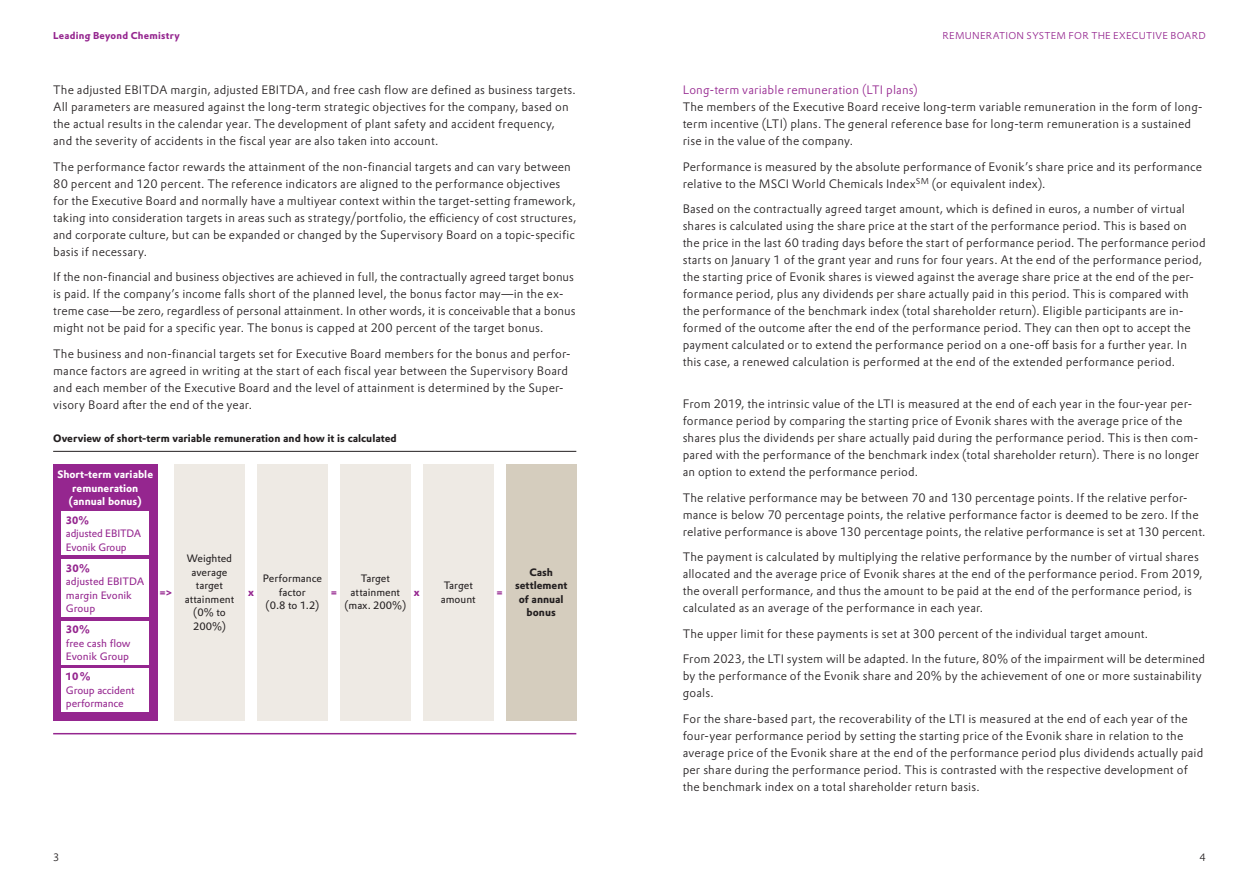
<style>
.page{position:relative;width:1259px;height:893px;background:#fff}
.page>*{position:absolute;margin:0;border:0;box-sizing:border-box;transform-origin:0 0}
.t1{font:300 12px/17px "Evonik Prokyon";letter-spacing:.015em;color:#231f20}
.t2{font:300 12px "Evonik Prokyon";letter-spacing:.01em;color:#95268f}
.t3{font:10.5px/13.5px "Evonik Prokyon";color:#231f20;text-align:center}
.t4{font:10.5px/13.5px "Evonik Prokyon";letter-spacing:-.01em;color:#95268f}
.t5{font:700 10.5px/13.5px "Evonik Prokyon";color:#231f20;text-align:center}
.t6{font:700 10.5px/13.5px "Evonik Prokyon";color:#fff;text-align:center}
.t7{font:700 10.5px "Evonik Prokyon";letter-spacing:.015em;color:#95268f}
.t8{font:300 10.5px "Evonik Prokyon";color:#231f20}
.t9{font:300 9.75px "Evonik Prokyon";letter-spacing:.03em;color:#95268f}
.t10{font:700 9.75px "Evonik Prokyon";letter-spacing:.025em;color:#95268f}
</style>
<div class="page">
<div style="left:53px;top:464px;width:104px;height:256px;background:#95268f"></div>
<hr style="left:53px;top:733px;width:523px;height:1px;background:#95268f">
<div style="left:174px;top:464px;width:70px;height:256px;background:#eeeae4"></div>
<div style="left:257px;top:464px;width:70px;height:256px;background:#eeeae4"></div>
<div style="left:340px;top:464px;width:70px;height:256px;background:#eeeae4"></div>
<div style="left:423px;top:464px;width:70px;height:256px;background:#eeeae4"></div>
<div style="left:506px;top:464px;width:70px;height:256px;background:#d5cdbe"></div>
<div style="left:62px;top:512px;width:87px;height:43px;background:#fff"></div>
<div style="left:62px;top:559px;width:87px;height:58px;background:#fff"></div>
<div style="left:62px;top:621px;width:87px;height:43px;background:#fff"></div>
<div style="left:62px;top:669px;width:87px;height:43px;background:#fff"></div>
<hr style="left:53px;top:451px;width:523px;height:1px;background:#231f20">
<p class="t10" style="left:53px;top:28px;width:128px">Leading Beyond Chemistry</p>
<p class="t9" style="left:942px;top:28px;width:265px">REMUNERATION SYSTEM FOR THE EXECUTIVE BOARD</p>
<p class="t1" style="left:53px;top:81px;width:524px">The adjusted EBITDA margin, adjusted EBITDA, and free cash flow are defined as business targets.<br>All parameters are measured against the long-term strategic objectives for the company, based on the actual results in the calendar year. The development of plant safety and accident frequency, and the severity of accidents in the fiscal year are also taken into account.</p>
<p class="t1" style="left:53px;top:157px;width:524px">The performance factor rewards the attainment of the non-financial targets and can vary between 80 percent and 120 percent. The reference indicators are aligned to the performance objectives for the Executive Board and normally have a multiyear context within the target-setting framework, taking into consideration targets in areas such as strategy/portfolio, the efficiency of cost structures, and corporate culture, but can be expanded or changed by the Supervisory Board on a topic-specific basis if necessary.</p>
<p class="t1" style="left:53px;top:268px;width:524px">If the non-financial and business objectives are achieved in full, the contractually agreed target bonus is paid. If the company’s income falls short of the planned level, the bonus factor may—in the ex&shy;treme case—be zero, regardless of personal attainment. In other words, it is conceivable that a bonus might not be paid for a specific year. The bonus is capped at 200 percent of the target bonus.</p>
<p class="t1" style="left:53px;top:344px;width:519px">The business and non-financial targets set for Executive Board members for the bonus and perfor&shy;mance factors are agreed in writing at the start of each fiscal year between the Supervisory Board and each member of the Executive Board and the level of attainment is determined by the Super&shy;visory Board after the end of the year.</p>
<p class="t5" style="left:53px;top:431px;width:345px">Overview of short-term variable remuneration and how it is calculated</p>
<p class="t6" style="left:57px;top:467px;width:97px">Short-term variable remuneration (annual bonus)</p>
<p class="t7" style="left:66px;top:511px;width:25px">30%</p>
<p class="t4" style="left:66px;top:526px;width:77px">adjusted EBITDA<br>Evonik Group</p>
<p class="t7" style="left:66px;top:559px;width:25px">30%</p>
<p class="t4" style="left:66px;top:574px;width:80px">adjusted EBITDA margin Evonik<br>Group</p>
<p class="t7" style="left:66px;top:621px;width:25px">30%</p>
<p class="t4" style="left:66px;top:635px;width:66px">free cash flow<br>Evonik Group</p>
<p class="t7" style="left:66px;top:668px;width:26px">10%</p>
<p class="t4" style="left:66px;top:683px;width:70px">Group accident performance</p>
<p class="t3" style="left:185px;top:551px;width:51px">Weighted average target attainment (0% to<br>200%)</p>
<p class="t3" style="left:263px;top:571px;width:61px">Performance factor<br>(0.8 to 1.2)</p>
<p class="t3" style="left:344px;top:571px;width:63px">Target attainment (max. 200%)</p>
<p class="t3" style="left:441px;top:578px;width:36px;text-align:left">Target amount</p>
<p class="t7" style="left:159px;top:584px;width:14px">=&gt;</p>
<p class="t7" style="left:248px;top:584px;width:7px">x</p>
<p class="t7" style="left:331px;top:584px;width:8px">=</p>
<p class="t7" style="left:414px;top:584px;width:7px">x</p>
<p class="t7" style="left:496px;top:584px;width:8px">=</p>
<p class="t5" style="left:515px;top:564px;width:54px">Cash settlement of annual bonus</p>
<p class="t8" style="left:53px;top:849px;width:8px">3</p>
<p class="t2" style="left:682px;top:81px;width:237px">Long-term variable remuneration (LTI plans)</p>
<p class="t1" style="left:682px;top:98px;width:522px">The members of the Executive Board receive long-term variable remuneration in the form of long&shy;term incentive (LTI) plans. The general reference base for long-term remuneration is a sustained rise in the value of the company.</p>
<p class="t1" style="left:682px;top:157px;width:521px">Performance is measured by the absolute performance of Evonik’s share price and its performance relative to the MSCI World Chemicals Index<sup>SM</sup> (or equivalent index).</p>
<p class="t1" style="left:682px;top:200px;width:524px">Based on the contractually agreed target amount, which is defined in euros, a number of virtual shares is calculated using the share price at the start of the performance period. This is based on the price in the last 60 trading days before the start of performance period. The performance period starts on January 1 of the grant year and runs for four years. At the end of the performance period, the starting price of Evonik shares is viewed against the average share price at the end of the per&shy;formance period, plus any dividends per share actually paid in this period. This is compared with the performance of the benchmark index (total shareholder return). Eligible participants are in&shy;formed of the outcome after the end of the performance period. They can then opt to accept the payment calculated or to extend the performance period on a one-off basis for a further year. In this case, a renewed calculation is performed at the end of the extended performance period.</p>
<p class="t1" style="left:682px;top:395px;width:518px">From 2019, the intrinsic value of the LTI is measured at the end of each year in the four-year per&shy;formance period by comparing the starting price of Evonik shares with the average price of the shares plus the dividends per share actually paid during the performance period. This is then com&shy;pared with the performance of the benchmark index (total shareholder return). There is no longer an option to extend the performance period.</p>
<p class="t1" style="left:682px;top:488px;width:524px">The relative performance may be between 70 and 130 percentage points. If the relative perfor&shy;mance is below 70 percentage points, the relative performance factor is deemed to be zero. If the relative performance is above 130 percentage points, the relative performance is set at 130 percent.</p>
<p class="t1" style="left:682px;top:548px;width:521px">The payment is calculated by multiplying the relative performance by the number of virtual shares allocated and the average price of Evonik shares at the end of the performance period. From 2019, the overall performance, and thus the amount to be paid at the end of the performance period, is calculated as an average of the performance in each year.</p>
<p class="t1" style="left:682px;top:620px;width:524px;line-height:25.5px">The upper limit for these payments is set at 300 percent of the individual target amount.<br>From 2023, the LTI system will be adapted. In the future, 80% of the impairment will be determined</p>
<p class="t1" style="left:682px;top:667px;width:521px">by the performance of the Evonik share and 20% by the achievement of one or more sustainability goals.</p>
<p class="t1" style="left:682px;top:709px;width:522px">For the share-based part, the recoverability of the LTI is measured at the end of each year of the four-year performance period by setting the starting price of the Evonik share in relation to the average price of the Evonik share at the end of the performance period plus dividends actually paid per share during the performance period. This is contrasted with the respective development of the benchmark index on a total shareholder return basis.</p>
<p class="t8" style="left:1199px;top:849px;width:8px">4</p>
</div>
